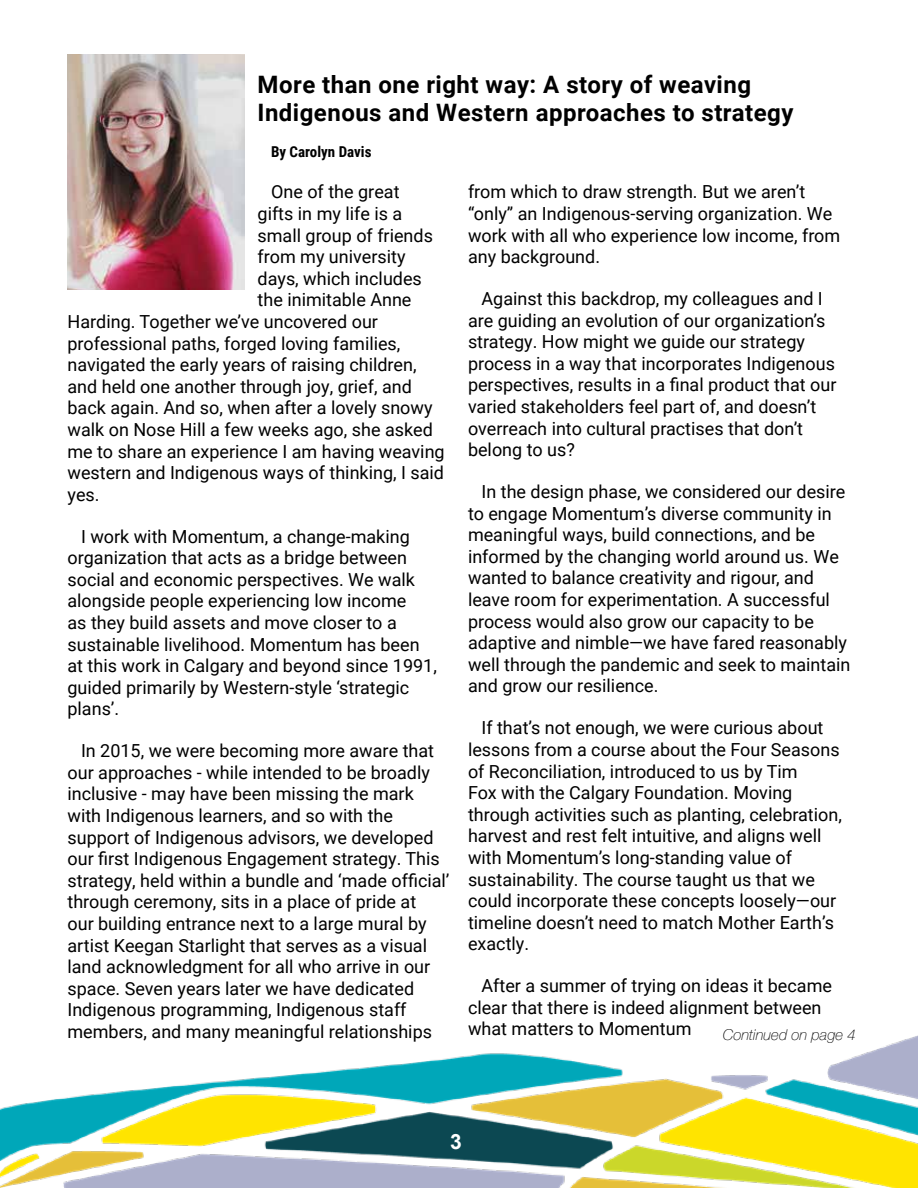
<style>
.page{position:relative;width:918px;height:1188px;background:#fff}
.page>*{position:absolute;margin:0;border:0;box-sizing:border-box;transform-origin:0 0}
.t1{font:700 24px/28.8px "Roboto";letter-spacing:.02em;color:#000}
.t2{font:700 21px "Arial";color:#fff}
.t3{font:18px/21.6px "Roboto";color:#000}
.t4{font:italic 100 15px "Helvetica Neue";color:#000}
.t5{font:700 15px "Roboto Condensed";color:#000}
</style>
<div class="page">
<img style="left:0;top:1036px;width:918px;height:152px">
<img style="left:68px;top:54px;width:176px;height:235px">
<h1 class="t1" style="left:258px;top:69px;width:537px">More than one right way: A story of weaving<br>Indigenous and Western approaches to strategy</h1>
<p class="t5" style="left:271px;top:141px;width:102px">By Carolyn Davis</p>
<p class="t3" style="left:271px;top:181px;width:130px">One of the great</p>
<p class="t3" style="left:258px;top:202px;width:146px">gifts in my life is a</p>
<p class="t3" style="left:258px;top:224px;width:177px">small group of friends</p>
<p class="t3" style="left:258px;top:245px;width:150px">from my university</p>
<p class="t3" style="left:258px;top:267px;width:166px">days, which includes</p>
<p class="t3" style="left:258px;top:289px;width:155px">the inimitable Anne</p>
<p class="t3" style="left:68px;top:310px;width:312px">Harding. Together we’ve uncovered our</p>
<p class="t3" style="left:68px;top:332px;width:334px">professional paths, forged loving families,</p>
<p class="t3" style="left:68px;top:353px;width:351px">navigated the early years of raising children,</p>
<p class="t3" style="left:68px;top:375px;width:346px">and held one another through joy, grief, and</p>
<p class="t3" style="left:68px;top:397px;width:367px">back again. And so, when after a lovely snowy</p>
<p class="t3" style="left:68px;top:418px;width:367px">walk on Nose Hill a few weeks ago, she asked</p>
<p class="t3" style="left:68px;top:440px;width:379px">me to share an experience I am having weaving</p>
<p class="t3" style="left:68px;top:461px;width:378px">western and Indigenous ways of thinking, I said</p>
<p class="t3" style="left:68px;top:483px;width:34px">yes.</p>
<p class="t3" style="left:68px;top:525px;width:371px;text-indent:14px">I work with Momentum, a change-making organization that acts as a bridge between social and economic perspectives. We walk alongside people experiencing low income<br>as they build assets and move closer to a sustainable livelihood. Momentum has been at this work in Calgary and beyond since 1991, guided primarily by Western-style ‘strategic plans’.</p>
<p class="t3" style="left:68px;top:739px;width:384px;text-indent:14px">In 2015, we were becoming more aware that our approaches - while intended to be broadly inclusive - may have been missing the mark with Indigenous learners, and so with the support of Indigenous advisors, we developed our first Indigenous Engagement strategy. This strategy, held within a bundle and ‘made official’ through ceremony, sits in a place of pride at<br>our building entrance next to a large mural by artist Keegan Starlight that serves as a visual land acknowledgment for all who arrive in our space. Seven years later we have dedicated Indigenous programming, Indigenous staff members, and many meaningful relationships</p>
<p class="t3" style="left:468px;top:181px;width:374px">from which to draw strength. But we aren’t “only” an Indigenous-serving organization. We work with all who experience low income, from any background.</p>
<p class="t3" style="left:468px;top:287px;width:370px;text-indent:14px">Against this backdrop, my colleagues and I are guiding an evolution of our organization’s strategy. How might we guide our strategy process in a way that incorporates Indigenous perspectives, results in a final product that our varied stakeholders feel part of, and doesn’t overreach into cultural practises that don’t belong to us?</p>
<p class="t3" style="left:468px;top:480px;width:384px;text-indent:14px">In the design phase, we considered our desire to engage Momentum’s diverse community in meaningful ways, build connections, and be informed by the changing world around us. We wanted to balance creativity and rigour, and leave room for experimentation. A successful process would also grow our capacity to be adaptive and nimble—we have fared reasonably well through the pandemic and seek to maintain and grow our resilience.</p>
<p class="t3" style="left:468px;top:716px;width:375px;text-indent:14px">If that’s not enough, we were curious about lessons from a course about the Four Seasons of Reconciliation, introduced to us by Tim<br>Fox with the Calgary Foundation. Moving through activities such as planting, celebration, harvest and rest felt intuitive, and aligns well with Momentum’s long-standing value of sustainability. The course taught us that we could incorporate these concepts loosely—our timeline doesn’t need to match Mother Earth’s exactly.</p>
<p class="t3" style="left:468px;top:974px;width:366px;text-indent:14px">After a summer of trying on ideas it became clear that there is indeed alignment between what matters to Momentum</p>
<p class="t4" style="left:723px;top:1023px;width:134px">Continued on page 4</p>
<p class="t2" style="left:450px;top:1128px;width:13px">3</p>
</div>
